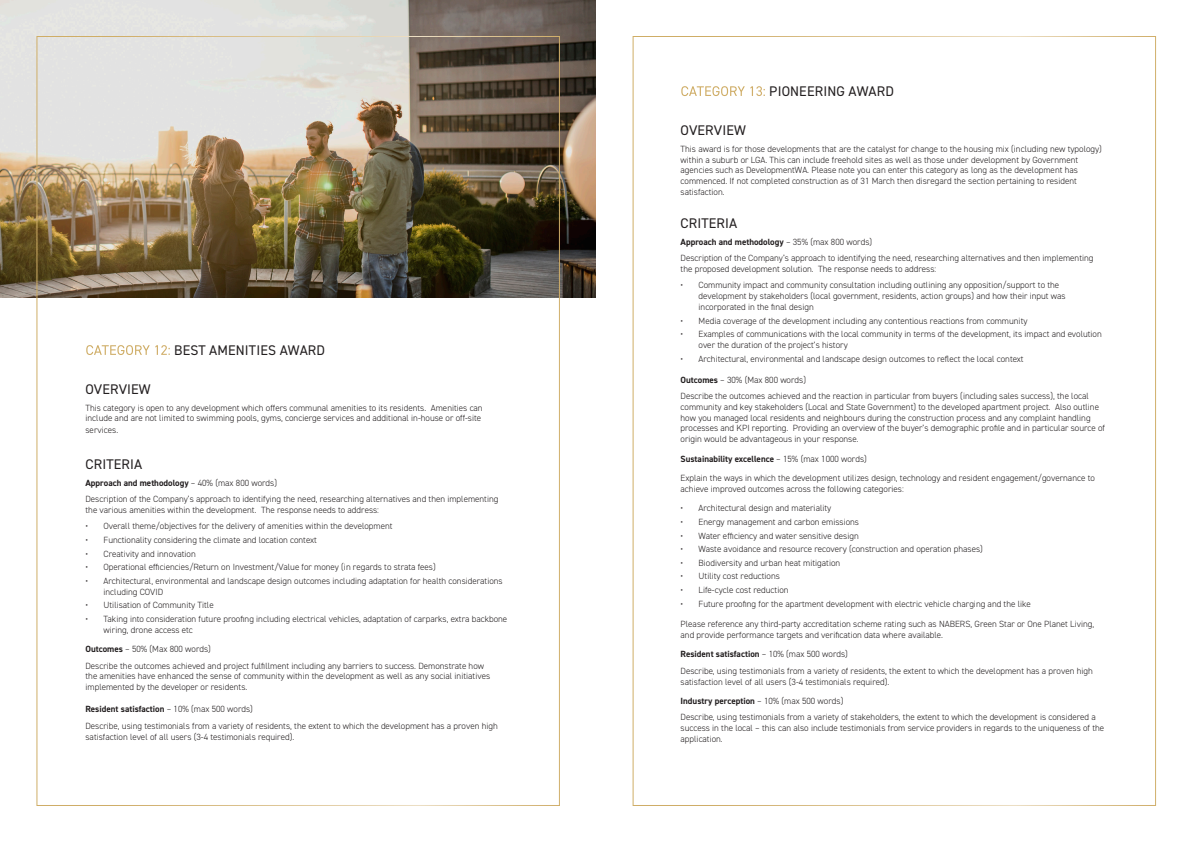
<style>
.page{position:relative;width:1191px;height:842px;background:#fff}
.page>*{position:absolute;margin:0;border:0;box-sizing:border-box;transform-origin:0 0}
.t1{font:14px "DIN2014";letter-spacing:.01em;color:#231f20}
.t2{font:300 9px/10.8px "DIN2014";color:#231f20}
.t3{font:700 9px "DIN2014";color:#231f20}
.s1{color:#fff}
.s2{font-weight:300}
.s3{font-weight:700}
</style>
<div class="page">
<img style="left:0;top:0;width:595px;height:298px">
<p class="t1" style="left:86px;top:341px;width:241px"><span class="s1">CATEGORY 12:</span> BEST AMENITIES AWARD</p>
<p class="t1" style="left:86px;top:381px;width:67px">OVERVIEW</p>
<p class="t2" style="left:85px;top:402px;width:399px">This category is open to any development which offers communal amenities to its residents. Amenities can include and are not limited to swimming pools, gyms, concierge services and additional in-house or off-site</p>
<p class="t2" style="left:85px;top:425px;width:34px">services.</p>
<p class="t1" style="left:86px;top:455px;width:58px">CRITERIA</p>
<p class="t3" style="left:85px;top:476px;width:193px">Approach and methodology <span class="s2">– 40% (max 800 words)</span></p>
<p class="t2" style="left:85px;top:494px;width:414px">Description of the Company’s approach to identifying the need, researching alternatives and then implementing the various amenities within the development. The response needs to address:</p>
<p class="t2" style="left:85px;top:521px;width:308px">• Overall theme/objectives for the delivery of amenities within the development</p>
<p class="t2" style="left:85px;top:534px;width:233px">• Functionality considering the climate and location context</p>
<p class="t2" style="left:85px;top:548px;width:112px">• Creativity and innovation</p>
<p class="t2" style="left:85px;top:562px;width:352px">• Operational efficiencies/Return on Investment/Value for money (in regards to strata fees)</p>
<p class="t2" style="left:103px;top:575px;width:401px;text-indent:-18px">• Architectural, environmental and landscape design outcomes including adaptation for health considerations including COVID</p>
<p class="t2" style="left:85px;top:600px;width:130px">• Utilisation of Community Title</p>
<p class="t2" style="left:103px;top:613px;width:405px;text-indent:-18px">• Taking into consideration future proofing including electrical vehicles, adaptation of carparks, extra backbone wiring, drone access etc</p>
<p class="t2" style="left:85px;top:644px;width:127px"><span class="s3">Outcomes</span> – 50% (Max 800 words)</p>
<p class="t2" style="left:85px;top:660px;width:406px">Describe the outcomes achieved and project fulfillment including any barriers to success. Demonstrate how the amenities have enhanced the sense of community within the development as well as any social initiatives implemented by the developer or residents.</p>
<p class="t3" style="left:85px;top:703px;width:169px">Resident satisfaction <span class="s2">– 10% (max 500 words)</span></p>
<p class="t2" style="left:85px;top:720px;width:414px">Describe, using testimonials from a variety of residents, the extent to which the development has a proven high satisfaction level of all users (3-4 testimonials required).</p>
<p class="t1" style="left:680px;top:82px;width:215px"><span class="s1">CATEGORY 13:</span> PIONEERING AWARD</p>
<p class="t1" style="left:680px;top:122px;width:67px">OVERVIEW</p>
<p class="t2" style="left:680px;top:143px;width:423px">This award is for those developments that are the catalyst for change to the housing mix (including new typology) within a suburb or LGA. This can include freehold sites as well as those under development by Government agencies such as DevelopmentWA. Please note you can enter this category as long as the development has commenced. If not completed construction as of 31 March then disregard the section pertaining to resident satisfaction.</p>
<p class="t1" style="left:680px;top:215px;width:58px">CRITERIA</p>
<p class="t3" style="left:680px;top:236px;width:193px">Approach and methodology <span class="s2">– 35% (max 800 words)</span></p>
<p class="t2" style="left:680px;top:253px;width:414px">Description of the Company’s approach to identifying the need, researching alternatives and then implementing the proposed development solution. The response needs to address:</p>
<p class="t2" style="left:698px;top:280px;width:369px;text-indent:-18px">• Community impact and community consultation including outlining any opposition/support to the development by stakeholders (local government, residents, action groups) and how their input was incorporated in the final design</p>
<p class="t2" style="left:680px;top:315px;width:348px">• Media coverage of the development including any contentious reactions from community</p>
<p class="t2" style="left:698px;top:329px;width:405px;text-indent:-18px">• Examples of communications with the local community in terms of the development, its impact and evolution over the duration of the project’s history</p>
<p class="t2" style="left:680px;top:353px;width:345px">• Architectural, environmental and landscape design outcomes to reflect the local context</p>
<p class="t2" style="left:680px;top:374px;width:127px"><span class="s3">Outcomes</span> – 30% (Max 800 words)</p>
<p class="t2" style="left:680px;top:391px;width:426px">Describe the outcomes achieved and the reaction in particular from buyers (including sales success), the local community and key stakeholders (Local and State Government) to the developed apartment project. Also outline how you managed local residents and neighbours during the construction process and any complaint handling processes and KPI reporting. Providing an overview of the buyer’s demographic profile and in particular source of origin would be advantageous in your response.</p>
<p class="t3" style="left:680px;top:452px;width:188px">Sustainability excellence <span class="s2">– 15% (max 1000 words)</span></p>
<p class="t2" style="left:680px;top:472px;width:416px">Explain the ways in which the development utilizes design, technology and resident engagement/governance to achieve improved outcomes across the following categories:</p>
<p class="t2" style="left:680px;top:503px;width:152px">• Architectural design and materiality</p>
<p class="t2" style="left:680px;top:516px;width:180px">• Energy management and carbon emissions</p>
<p class="t2" style="left:680px;top:530px;width:180px">• Water efficiency and water sensitive design</p>
<p class="t2" style="left:680px;top:544px;width:304px">• Waste avoidance and resource recovery (construction and operation phases)</p>
<p class="t2" style="left:680px;top:557px;width:161px">• Biodiversity and urban heat mitigation</p>
<p class="t2" style="left:680px;top:571px;width:101px">• Utility cost reductions</p>
<p class="t2" style="left:680px;top:585px;width:109px">• Life-cycle cost reduction</p>
<p class="t2" style="left:680px;top:598px;width:352px">• Future proofing for the apartment development with electric vehicle charging and the like</p>
<p class="t2" style="left:680px;top:619px;width:415px">Please reference any third-party accreditation scheme rating such as NABERS, Green Star or One Planet Living, and provide performance targets and verification data where available.</p>
<p class="t3" style="left:680px;top:648px;width:169px">Resident satisfaction <span class="s2">– 10% (max 500 words)</span></p>
<p class="t2" style="left:680px;top:665px;width:414px">Describe, using testimonials from a variety of residents, the extent to which the development has a proven high satisfaction level of all users (3-4 testimonials required).</p>
<p class="t3" style="left:680px;top:695px;width:164px">Industry perception <span class="s2">– 10% (max 500 words)</span></p>
<p class="t2" style="left:680px;top:712px;width:425px">Describe, using testimonials from a variety of stakeholders, the extent to which the development is considered a success in the local – this can also include testimonials from service providers in regards to the uniqueness of the application.</p>
</div>
